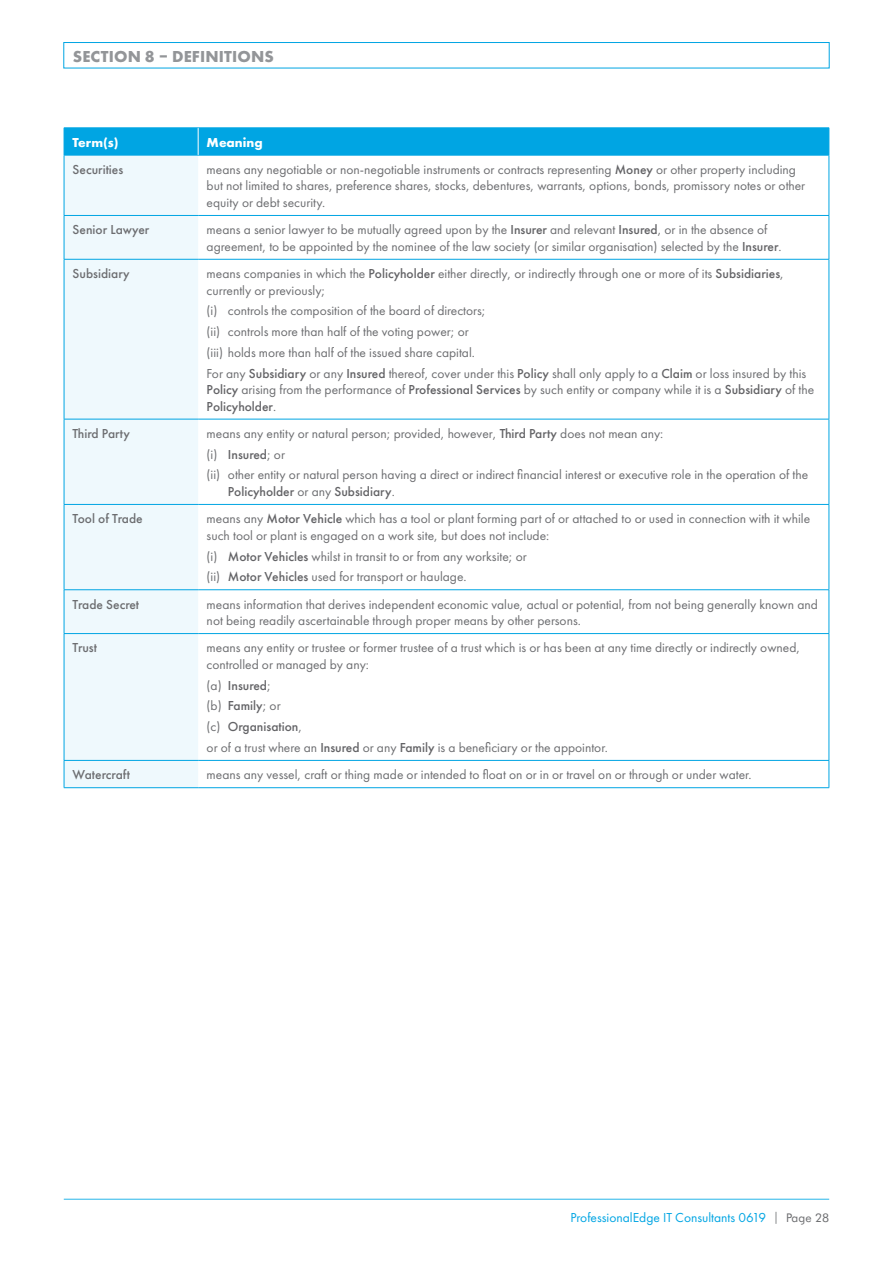
<style>
.page{position:relative;width:893px;height:1263px;background:#fff}
.page>*{position:absolute;margin:0;border:0;box-sizing:border-box;transform-origin:0 0}
.Section_Header{font:700 16.5px "Futura PT";letter-spacing:.01em;color:#939598}
.Definitions_Table_bo{font:13.5px/16.5px "Futura PT";color:#6c6d70}
.Definitions_Table_In{font:13.5px/16.5px "Futura PT";color:#6c6d70}
.Definition{font:500 13.5px "Futura PT";color:#6c6d70}
.t1{font:13.5px "Futura PT";color:#00a5e3}
.Definitions_Table_In-2{font:500 13.5px "Futura PT";color:#636366}
.t2{font:700 13.5px "Futura PT";color:#fff}
.s1{font-weight:500;color:#636366}
.s2{font-weight:400;color:#6c6d70}
.s3{font-family:"AIG Futura";font-size:12px;color:#6c6d70}
</style>
<div class="page">
<hr style="left:64px;top:1199px;width:765px;height:1px;background:#27b5e9">
<div style="left:63px;top:42px;width:767px;height:26px;border:1px solid #00a5e3"></div>
<div style="left:65px;top:156px;width:133px;height:631px;background:#eff9fd"></div>
<hr style="left:64px;top:215px;width:134px;height:1px;background:#00a5e3">
<hr style="left:198px;top:215px;width:631px;height:1px;background:#00a5e3">
<hr style="left:64px;top:259px;width:134px;height:1px;background:#00a5e3">
<hr style="left:198px;top:259px;width:631px;height:1px;background:#00a5e3">
<hr style="left:64px;top:419px;width:134px;height:1px;background:#00a5e3">
<hr style="left:198px;top:419px;width:631px;height:1px;background:#00a5e3">
<hr style="left:64px;top:504px;width:134px;height:1px;background:#00a5e3">
<hr style="left:198px;top:504px;width:631px;height:1px;background:#00a5e3">
<hr style="left:64px;top:589px;width:134px;height:1px;background:#00a5e3">
<hr style="left:198px;top:589px;width:631px;height:1px;background:#00a5e3">
<hr style="left:64px;top:633px;width:134px;height:1px;background:#00a5e3">
<hr style="left:198px;top:633px;width:631px;height:1px;background:#00a5e3">
<hr style="left:64px;top:760px;width:134px;height:1px;background:#00a5e3">
<hr style="left:198px;top:760px;width:631px;height:1px;background:#00a5e3">
<hr style="left:64px;top:787px;width:134px;height:1px;background:#00a5e3">
<hr style="left:198px;top:787px;width:631px;height:1px;background:#00a5e3">
<hr style="left:64px;top:155px;width:134px;height:1px;background:#00a5e3">
<hr style="left:198px;top:155px;width:631px;height:1px;background:#00a5e3">
<hr style="left:64px;top:155px;width:1px;height:60px;background:#00a5e3">
<hr style="left:829px;top:155px;width:1px;height:60px;background:#00a5e3">
<hr style="left:64px;top:216px;width:1px;height:43px;background:#00a5e3">
<hr style="left:829px;top:216px;width:1px;height:43px;background:#00a5e3">
<hr style="left:64px;top:260px;width:1px;height:159px;background:#00a5e3">
<hr style="left:829px;top:260px;width:1px;height:159px;background:#00a5e3">
<hr style="left:64px;top:419px;width:1px;height:85px;background:#00a5e3">
<hr style="left:829px;top:419px;width:1px;height:85px;background:#00a5e3">
<hr style="left:64px;top:505px;width:1px;height:84px;background:#00a5e3">
<hr style="left:829px;top:505px;width:1px;height:84px;background:#00a5e3">
<hr style="left:64px;top:590px;width:1px;height:43px;background:#00a5e3">
<hr style="left:829px;top:590px;width:1px;height:43px;background:#00a5e3">
<hr style="left:64px;top:634px;width:1px;height:126px;background:#00a5e3">
<hr style="left:829px;top:634px;width:1px;height:126px;background:#00a5e3">
<svg style="left:64px;top:761px;width:1px;height:26px"></svg>
<svg style="left:829px;top:761px;width:1px;height:26px"></svg>
<div style="left:64px;top:128px;width:766px;height:27px;background:#00a5e3"></div>
<p class="Section_Header" style="left:73px;top:45px;width:203px">SECTION 8 – DEFINITIONS</p>
<p class="t2" style="left:73px;top:133px;width:48px">Term(s)</p>
<p class="t2" style="left:207px;top:133px;width:58px">Meaning</p>
<p class="Definition" style="left:73px;top:161px;width:52px">Securities</p>
<p class="Definitions_Table_bo" style="left:207px;top:161px;width:600px">means any negotiable or non-negotiable instruments or contracts representing <span class="s1">Money</span> or other property including but not limited to shares, preference shares, stocks, debentures, warrants, options, bonds, promissory notes or other equity or debt security.</p>
<p class="Definition" style="left:73px;top:222px;width:78px">Senior Lawyer</p>
<p class="Definitions_Table_bo" style="left:207px;top:221px;width:576px">means a senior lawyer to be mutually agreed upon by the <span class="s1">Insurer</span> and relevant <span class="s1">Insured</span>, or in the absence of agreement, to be appointed by the nominee of the law society (or similar organisation) selected by the <span class="s1">Insurer</span>.</p>
<p class="Definition" style="left:73px;top:265px;width:59px">Subsidiary</p>
<p class="Definitions_Table_bo" style="left:207px;top:265px;width:579px">means companies in which the <span class="s1">Policyholder</span> either directly, or indirectly through one or more of its <span class="s1">Subsidiaries</span>, currently or previously;</p>
<p class="Definitions_Table_In" style="left:207px;top:302px;width:280px">(i) controls the composition of the board of directors;</p>
<p class="Definitions_Table_In" style="left:207px;top:323px;width:264px">(ii) controls more than half of the voting power; or</p>
<p class="Definitions_Table_In" style="left:207px;top:344px;width:270px">(iii) holds more than half of the issued share capital.</p>
<p class="Definitions_Table_bo" style="left:207px;top:365px;width:609px">For any <span class="s1">Subsidiary</span> or any <span class="s1">Insured</span> thereof, cover under this <span class="s1">Policy</span> shall only apply to a <span class="s1">Claim</span> or loss insured by this<br><span class="s1">Policy</span> arising from the performance of <span class="s1">Professional Services</span> by such entity or company while it is a <span class="s1">Subsidiary</span> of the<br><span class="s1">Policyholder</span>.</p>
<p class="Definition" style="left:73px;top:425px;width:59px">Third Party</p>
<p class="Definitions_Table_bo" style="left:207px;top:425px;width:458px">means any entity or natural person; provided, however, <span class="s1">Third Party</span> does not mean any:</p>
<p class="Definitions_Table_In-2" style="left:207px;top:446px;width:80px"><span class="s2">(i)</span> Insured<span class="s2">; or</span></p>
<p class="Definitions_Table_In" style="left:228px;top:467px;width:582px;text-indent:-21px">(ii) other entity or natural person having a direct or indirect financial interest or executive role in the operation of the<br><span class="s1">Policyholder</span> or any <span class="s1">Subsidiary</span>.</p>
<p class="Definition" style="left:73px;top:511px;width:72px">Tool of Trade</p>
<p class="Definitions_Table_bo" style="left:207px;top:510px;width:605px">means any <span class="s1">Motor Vehicle</span> which has a tool or plant forming part of or attached to or used in connection with it while such tool or plant is engaged on a work site, but does not include:</p>
<p class="Definitions_Table_In" style="left:207px;top:548px;width:322px">(i) <span class="s1">Motor Vehicles</span> whilst in transit to or from any worksite; or</p>
<p class="Definitions_Table_In" style="left:207px;top:568px;width:261px">(ii) <span class="s1">Motor Vehicles</span> used for transport or haulage.</p>
<p class="Definition" style="left:73px;top:596px;width:68px">Trade Secret</p>
<p class="Definitions_Table_bo" style="left:207px;top:596px;width:613px">means information that derives independent economic value, actual or potential, from not being generally known and not being readily ascertainable through proper means by other persons.</p>
<p class="Definition" style="left:73px;top:640px;width:26px">Trust</p>
<p class="Definitions_Table_bo" style="left:207px;top:639px;width:595px">means any entity or trustee or former trustee of a trust which is or has been at any time directly or indirectly owned, controlled or managed by any:</p>
<p class="Definitions_Table_In-2" style="left:207px;top:677px;width:66px"><span class="s2">(a)</span> Insured<span class="s2">;</span></p>
<p class="Definitions_Table_In" style="left:207px;top:697px;width:76px">(b) <span class="s1">Family</span>; or</p>
<p class="Definitions_Table_In-2" style="left:207px;top:718px;width:97px"><span class="s2">(c)</span> Organisation<span class="s2">,</span></p>
<p class="Definitions_Table_bo" style="left:207px;top:739px;width:403px">or of a trust where an <span class="s1">Insured</span> or any <span class="s1">Family</span> is a beneficiary or the appointor.</p>
<p class="Definition" style="left:73px;top:766px;width:59px">Watercraft</p>
<p class="Definitions_Table_bo" style="left:207px;top:766px;width:546px">means any vessel, craft or thing made or intended to float on or in or travel on or through or under water.</p>
<p class="t1" style="left:570px;top:1210px;width:260px">ProfessionalEdge IT Consultants 0619 <span class="s3">| Page 28</span></p>
</div>
